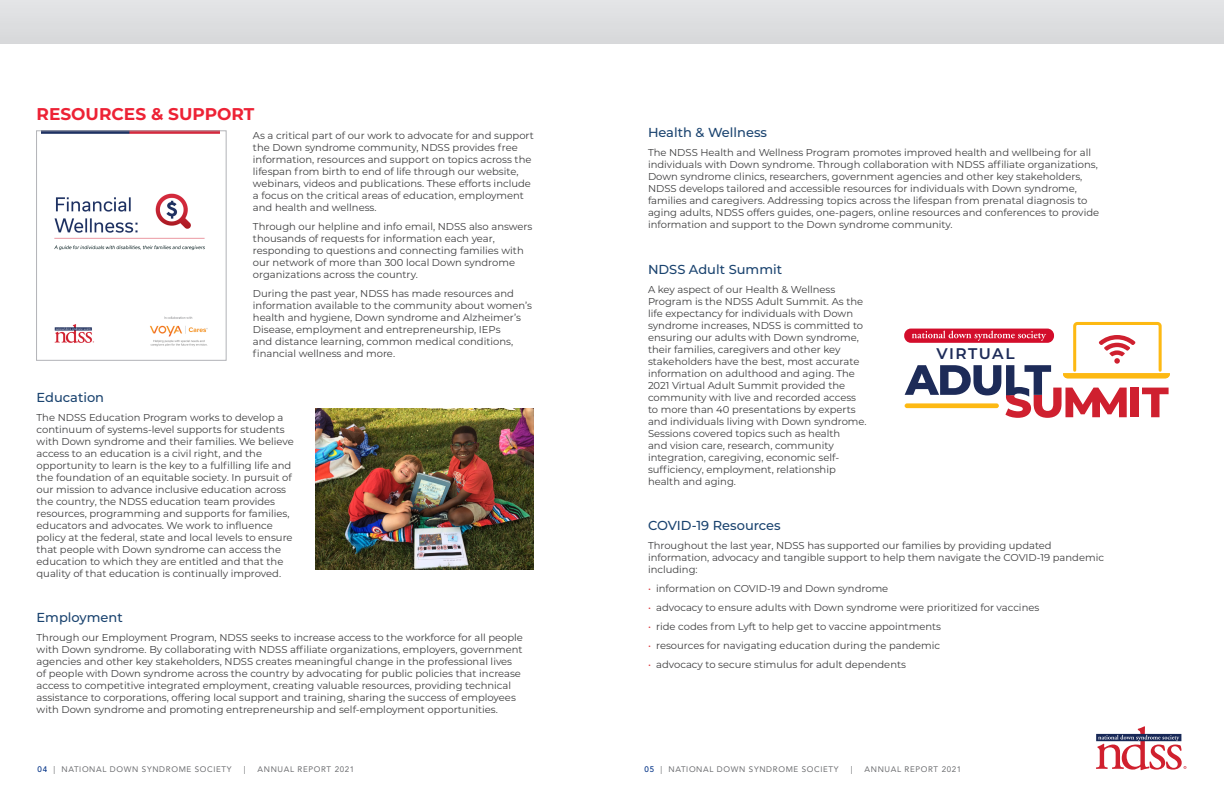
<style>
.page{position:relative;width:1224px;height:792px;background:#fff}
.page>*{position:absolute;margin:0;border:0;box-sizing:border-box;transform-origin:0 0}
.t1{font:700 17px "Montserrat";color:#ed2235}
.t2{font:600 15.4px "Montserrat";letter-spacing:.09em;color:#1d2b58}
.t3{font:500 13px "Montserrat";color:#1a436f}
.t4{font:10px/12px "Montserrat";color:#3e3e3f}
.t5{font:8px "Avenir LT Std";letter-spacing:.08em;color:#6c6d70}
.s1{color:#dc3a3e}
.s2{font-weight:500;color:#003186}
</style>
<div class="page">
<svg style="left:1096px;top:726px;width:90px;height:44px"></svg>
<img style="left:42px;top:133px;width:177px;height:214px">
<img style="left:315px;top:408px;width:218px;height:162px">
<div style="left:0;top:0;width:1224px;height:44px;background:#dddee0"></div>
<div style="left:36px;top:131px;width:190px;height:230px;border:1px solid #b2b3b7"></div>
<svg style="left:905px;top:321px;width:265px;height:97px"></svg>
<p class="t1" style="left:37px;top:102px;width:219px">RESOURCES &amp; SUPPORT</p>
<p class="t4" style="left:253px;top:129px;width:282px">As a critical part of our work to advocate for and support the Down syndrome community, NDSS provides free information, resources and support on topics across the lifespan from birth to end of life through our website, webinars, videos and publications. These efforts include a focus on the critical areas of education, employment and health and wellness.</p>
<p class="t4" style="left:253px;top:220px;width:281px">Through our helpline and info email, NDSS also answers thousands of requests for information each year, responding to questions and connecting families with our network of more than 300 local Down syndrome organizations across the country.</p>
<p class="t4" style="left:253px;top:287px;width:281px">During the past year, NDSS has made resources and information available to the community about women’s health and hygiene, Down syndrome and Alzheimer’s Disease, employment and entrepreneurship, IEPs<br>and distance learning, common medical conditions, financial wellness and more.</p>
<p class="t3" style="left:37px;top:388px;width:69px">Education</p>
<p class="t4" style="left:37px;top:411px;width:259px">The NDSS Education Program works to develop a continuum of systems-level supports for students with Down syndrome and their families. We believe access to an education is a civil right, and the opportunity to learn is the key to a fulfilling life and the foundation of an equitable society. In pursuit of our mission to advance inclusive education across the country, the NDSS education team provides resources, programming and supports for families, educators and advocates. We work to influence policy at the federal, state and local levels to ensure that people with Down syndrome can access the education to which they are entitled and that the quality of that education is continually improved.</p>
<p class="t3" style="left:37px;top:609px;width:88px">Employment</p>
<p class="t4" style="left:37px;top:631px;width:488px">Through our Employment Program, NDSS seeks to increase access to the workforce for all people with Down syndrome. By collaborating with NDSS affiliate organizations, employers, government agencies and other key stakeholders, NDSS creates meaningful change in the professional lives of people with Down syndrome across the country by advocating for public policies that increase access to competitive integrated employment, creating valuable resources, providing technical assistance to corporations, offering local support and training, sharing the success of employees with Down syndrome and promoting entrepreneurship and self-employment opportunities.</p>
<p class="t3" style="left:648px;top:124px;width:121px">Health &amp; Wellness</p>
<p class="t4" style="left:648px;top:146px;width:453px">The NDSS Health and Wellness Program promotes improved health and wellbeing for all individuals with Down syndrome. Through collaboration with NDSS affiliate organizations, Down syndrome clinics, researchers, government agencies and other key stakeholders, NDSS develops tailored and accessible resources for individuals with Down syndrome, families and caregivers. Addressing topics across the lifespan from prenatal diagnosis to aging adults, NDSS offers guides, one-pagers, online resources and conferences to provide information and support to the Down syndrome community.</p>
<p class="t3" style="left:648px;top:260px;width:136px">NDSS Adult Summit</p>
<p class="t4" style="left:648px;top:283px;width:220px">A key aspect of our Health &amp; Wellness Program is the NDSS Adult Summit. As the life expectancy for individuals with Down syndrome increases, NDSS is committed to ensuring our adults with Down syndrome, their families, caregivers and other key stakeholders have the best, most accurate information on adulthood and aging. The 2021 Virtual Adult Summit provided the community with live and recorded access to more than 40 presentations by experts and individuals living with Down syndrome.<br>Sessions covered topics such as health<br>and vision care, research, community integration, caregiving, economic self&shy;sufficiency, employment, relationship health and aging.</p>
<p class="t3" style="left:648px;top:516px;width:134px">COVID-19 Resources</p>
<p class="t4" style="left:648px;top:539px;width:458px">Throughout the last year, NDSS has supported our families by providing updated information, advocacy and tangible support to help them navigate the COVID-19 pandemic including:</p>
<p class="t4" style="left:648px;top:582px;width:242px"><span class="s1">•</span> information on COVID-19 and Down syndrome</p>
<p class="t4" style="left:648px;top:601px;width:393px"><span class="s1">•</span> advocacy to ensure adults with Down syndrome were prioritized for vaccines</p>
<p class="t4" style="left:648px;top:620px;width:295px"><span class="s1">•</span> ride codes from Lyft to help get to vaccine appointments</p>
<p class="t4" style="left:648px;top:639px;width:294px"><span class="s1">•</span> resources for navigating education during the pandemic</p>
<p class="t4" style="left:648px;top:658px;width:260px"><span class="s1">•</span> advocacy to secure stimulus for adult dependents</p>
<p class="t2" style="left:937px;top:343px;width:80px">VIRTUAL</p>
<p class="t5" style="left:38px;top:764px;width:195px"><span class="s2">04</span> | NATIONAL DOWN SYNDROME SOCIETY</p>
<p class="t5" style="left:244px;top:764px;width:3px">|</p>
<p class="t5" style="left:258px;top:764px;width:98px">ANNUAL REPORT 2021</p>
<p class="t5" style="left:645px;top:764px;width:195px"><span class="s2">05</span> | NATIONAL DOWN SYNDROME SOCIETY</p>
<p class="t5" style="left:851px;top:764px;width:3px">|</p>
<p class="t5" style="left:865px;top:764px;width:98px">ANNUAL REPORT 2021</p>
</div>
